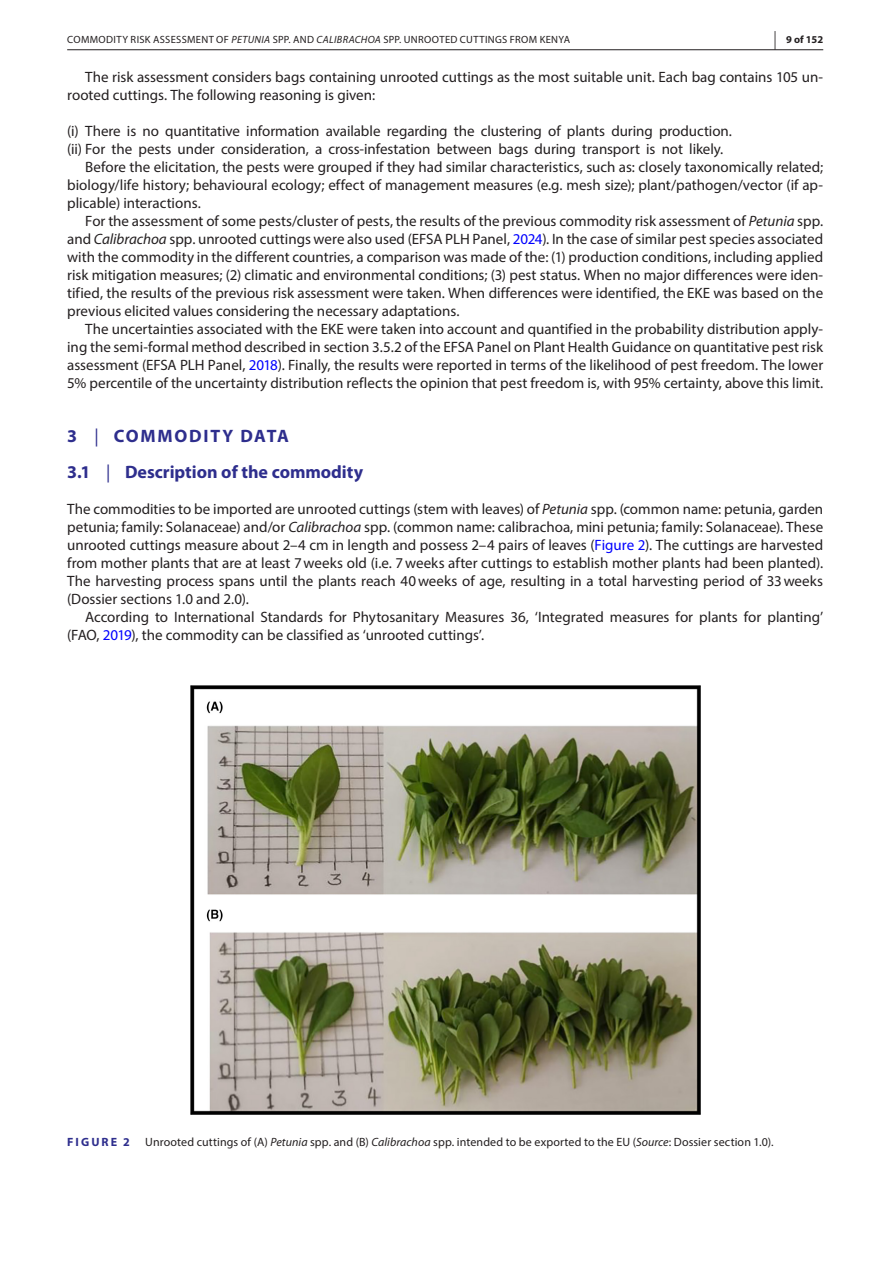
<style>
.page{position:relative;width:893px;height:1263px;background:#fff}
.page>*{position:absolute;margin:0;border:0;box-sizing:border-box;transform-origin:0 0}
.t1{font:700 18px/36px "Myriad Pro";color:#2e2e8d}
.t2{font:15px/18px "Myriad Pro";color:#231f20}
.t3{font:12px "Myriad Pro";letter-spacing:.01em;color:#231f20}
.t4{font:700 12px "Myriad Pro";letter-spacing:.175em;color:#2e2e8d}
.t5{font:10.5px "Myriad Pro";letter-spacing:.035em;color:#231f20}
.t6{font:700 10.5px "Myriad Pro";color:#231f20}
.s1{font-style:italic}
.s2{font-size:18.6px}
.s3{color:#00f}
.s4{font-weight:400}
</style>
<div class="page">
<hr style="left:67px;top:49px;width:756px;height:1px;background:#231f20">
<img style="left:190px;top:685px;width:510px;height:430px">
<p class="t5" style="left:67px;top:33px;width:504px">COMMODITY RISK ASSESSMENT OF <span class="s1">PETUNIA</span> SPP. AND <span class="s1">CALIBRACHOA</span> SPP. UNROOTED CUTTINGS FROM KENYA</p>
<p class="t6" style="left:774px;top:32px;width:51px"><span class="s2">|</span> 9 of 152</p>
<p class="t2" style="left:67px;top:68px;width:757px;text-indent:18px">The risk assessment considers bags containing unrooted cuttings as the most suitable unit. Each bag contains 105 un&shy;rooted cuttings. The following reasoning is given:</p>
<p class="t2" style="left:67px;top:122px;width:666px">(i) There is no quantitative information available regarding the clustering of plants during production.</p>
<p class="t2" style="left:67px;top:140px;width:658px">(ii) For the pests under consideration, a cross-infestation between bags during transport is not likely.</p>
<p class="t2" style="left:85px;top:158px;width:740px">Before the elicitation, the pests were grouped if they had similar characteristics, such as: closely taxonomically related;</p>
<p class="t2" style="left:67px;top:176px;width:757px">biology/life history; behavioural ecology; effect of management measures (e.g. mesh size); plant/pathogen/vector (if ap-</p>
<p class="t2" style="left:67px;top:194px;width:135px">plicable) interactions.</p>
<p class="t2" style="left:85px;top:212px;width:740px">For the assessment of some pests/cluster of pests, the results of the previous commodity risk assessment of <span class="s1">Petunia</span> spp.</p>
<p class="t2" style="left:67px;top:230px;width:757px">and <span class="s1">Calibrachoa</span> spp. unrooted cuttings were also used (EFSA PLH Panel, <span class="s3">2024</span>). In the case of similar pest species associated</p>
<p class="t2" style="left:67px;top:248px;width:757px">with the commodity in the different countries, a comparison was made of the: (1) production conditions, including applied</p>
<p class="t2" style="left:67px;top:266px;width:758px">risk mitigation measures; (2) climatic and environmental conditions; (3) pest status. When no major differences were iden-</p>
<p class="t2" style="left:67px;top:284px;width:757px">tified, the results of the previous risk assessment were taken. When differences were identified, the EKE was based on the</p>
<p class="t2" style="left:67px;top:302px;width:394px">previous elicited values considering the necessary adaptations.</p>
<p class="t2" style="left:85px;top:320px;width:740px">The uncertainties associated with the EKE were taken into account and quantified in the probability distribution apply-</p>
<p class="t2" style="left:67px;top:338px;width:757px">ing the semi-formal method described in section 3.5.2 of the EFSA Panel on Plant Health Guidance on quantitative pest risk</p>
<p class="t2" style="left:67px;top:356px;width:758px">assessment (EFSA PLH Panel, <span class="s3">2018</span>). Finally, the results were reported in terms of the likelihood of pest freedom. The lower</p>
<p class="t2" style="left:67px;top:374px;width:758px">5% percentile of the uncertainty distribution reflects the opinion that pest freedom is, with 95% certainty, above this limit.</p>
<p class="t1" style="left:67px;top:417px;width:297px">3 <span class="s4">|</span> COMMODITY DATA<br>3.1 <span class="s4">|</span> Description of the commodity</p>
<p class="t2" style="left:67px;top:500px;width:758px;text-align:justify">The commodities to be imported are unrooted cuttings (stem with leaves) of <span class="s1">Petunia</span> spp. (common name: petunia, garden petunia; family: Solanaceae) and/or <span class="s1">Calibrachoa</span> spp. (common name: calibrachoa, mini petunia; family: Solanaceae). These unrooted cuttings measure about 2–4 cm in length and possess 2–4 pairs of leaves (<span class="s3">Figure 2</span>). The cuttings are harvested from mother plants that are at least 7weeks old (i.e. 7weeks after cuttings to establish mother plants had been planted).<br>The harvesting process spans until the plants reach 40weeks of age, resulting in a total harvesting period of 33weeks (Dossier sections 1.0 and 2.0).</p>
<p class="t2" style="left:67px;top:608px;width:758px;text-indent:18px">According to International Standards for Phytosanitary Measures 36, ‘Integrated measures for plants for planting’ (FAO, <span class="s3">2019</span>), the commodity can be classified as ‘unrooted cuttings’.</p>
<p class="t4" style="left:67px;top:1134px;width:64px">FIGURE 2</p>
<p class="t3" style="left:145px;top:1135px;width:630px">Unrooted cuttings of (A) <span class="s1">Petunia</span> spp. and (B) <span class="s1">Calibrachoa</span> spp. intended to be exported to the EU (<span class="s1">Source</span>: Dossier section 1.0).</p>
</div>
